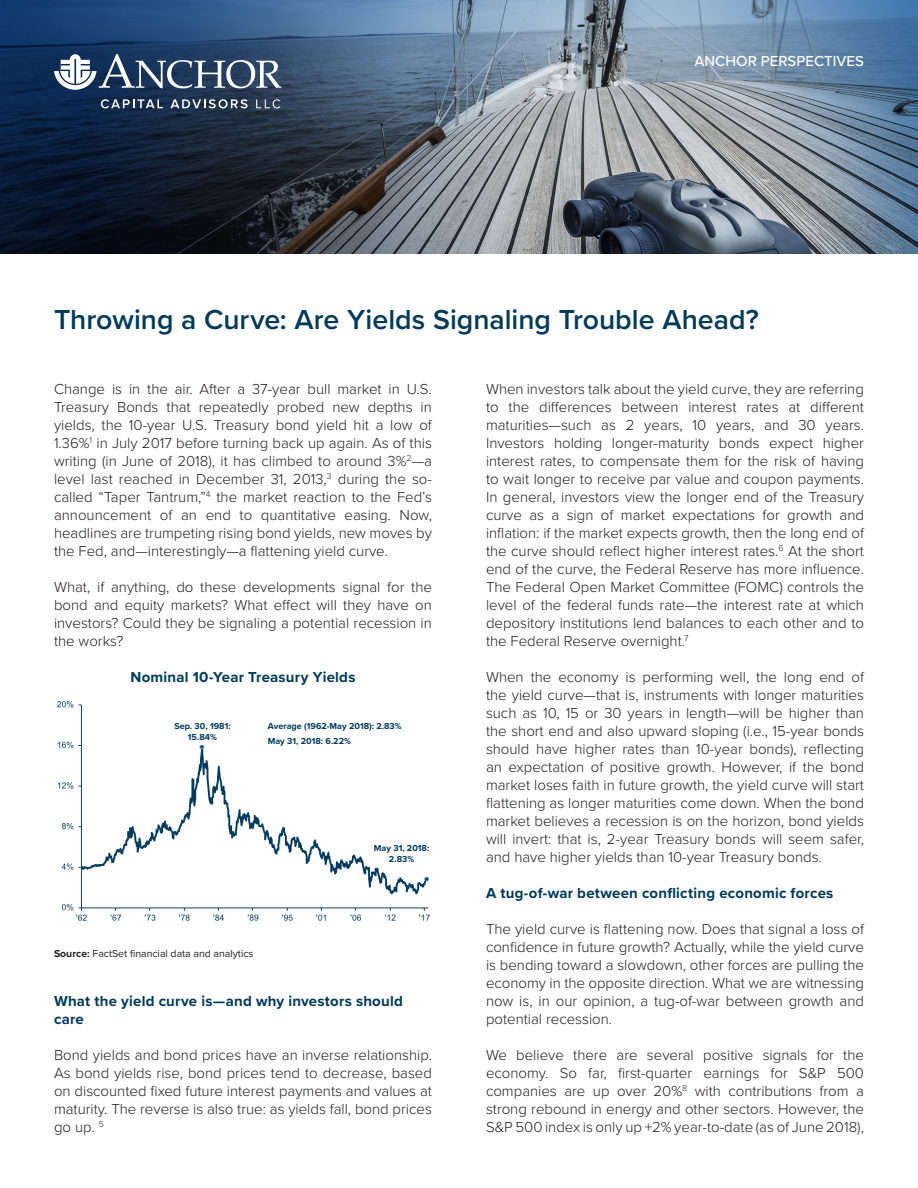
<style>
.page{position:relative;width:918px;height:1188px;background:#fff}
.page>*{position:absolute;margin:0;border:0;box-sizing:border-box;transform-origin:0 0}
.t1{font:600 28.5px "Proxima Nova";color:#003a5d}
.t2{font:300 15px/18px "Proxima Nova";color:#231f20;text-align:justify}
.t3{font:700 15px/18px "Proxima Nova";letter-spacing:.015em;color:#003a5d}
.t4{font:500 15px "Proxima Nova";color:#fff}
.t5{font:10.5px "Proxima Nova";color:#231f20}
.t6{font:700 9px/10.8px "Proxima Nova";color:#003a5d;text-align:center}
.s1{font-weight:700}
</style>
<div class="page">
<img style="left:0;top:0;width:918px;height:254px">
<img style="left:57px;top:701px;width:373px;height:220px">
<div style="left:176px;top:723px;width:54px;height:21px;background:#fff"></div>
<div style="left:375px;top:845px;width:54px;height:22px;background:#fff"></div>
<svg style="left:101px;top:99px;width:62px;height:9px"></svg>
<svg style="left:170px;top:99px;width:78px;height:9px"></svg>
<svg style="left:256px;top:99px;width:24px;height:9px"></svg>
<svg style="left:54px;top:54px;width:227px;height:36px"></svg>
<p class="t4" style="left:695px;top:50px;width:171px">ANCHOR PERSPECTIVES</p>
<p class="t1" style="left:54px;top:299px;width:706px">Throwing a Curve: Are Yields Signaling Trouble Ahead?</p>
<p class="t2" style="left:54px;top:379px;width:380px">Change is in the air. After a 37-year bull market in U.S.<br>Treasury Bonds that repeatedly probed new depths in yields, the 10-year U.S. Treasury bond yield hit a low of 1.36%<sup>1</sup> in July 2017 before turning back up again. As of this writing (in June of 2018), it has climbed to around 3%<sup>2</sup>—a level last reached in December 31, 2013,<sup>3</sup> during the so&shy;called “Taper Tantrum,”<sup>4</sup> the market reaction to the Fed’s announcement of an end to quantitative easing. Now, headlines are trumpeting rising bond yields, new moves by the Fed, and—interestingly—a flattening yield curve.</p>
<p class="t2" style="left:54px;top:577px;width:379px">What, if anything, do these developments signal for the bond and equity markets? What effect will they have on investors? Could they be signaling a potential recession in the works?</p>
<p class="t3" style="left:130px;top:668px;width:227px">Nominal 10-Year Treasury Yields</p>
<p class="t6" style="left:268px;top:718px;width:135px;line-height:15px;text-align:left">Average (1962-May 2018): 2.83%<br>May 31, 2018: 6.22%</p>
<p class="t6" style="left:174px;top:721px;width:58px">Sep. 30, 1981:<br>15.84%</p>
<p class="t6" style="left:374px;top:843px;width:57px">May 31, 2018:<br>2.83%</p>
<p class="t5" style="left:54px;top:945px;width:201px"><span class="s1">Source:</span> FactSet financial data and analytics</p>
<p class="t3" style="left:54px;top:992px;width:350px">What the yield curve is—and why investors should care</p>
<p class="t2" style="left:54px;top:1045px;width:380px">Bond yields and bond prices have an inverse relationship.<br>As bond yields rise, bond prices tend to decrease, based on discounted fixed future interest payments and values at maturity. The reverse is also true: as yields fall, bond prices go up. <sup>5</sup></p>
<p class="t2" style="left:486px;top:379px;width:380px">When investors talk about the yield curve, they are referring to the differences between interest rates at different maturities—such as 2 years, 10 years, and 30 years.<br>Investors holding longer-maturity bonds expect higher interest rates, to compensate them for the risk of having to wait longer to receive par value and coupon payments.<br>In general, investors view the longer end of the Treasury curve as a sign of market expectations for growth and inflation: if the market expects growth, then the long end of the curve should reflect higher interest rates.<sup>6</sup> At the short end of the curve, the Federal Reserve has more influence.<br>The Federal Open Market Committee (FOMC) controls the level of the federal funds rate—the interest rate at which depository institutions lend balances to each other and to the Federal Reserve overnight.<sup>7</sup></p>
<p class="t2" style="left:486px;top:667px;width:380px">When the economy is performing well, the long end of the yield curve—that is, instruments with longer maturities such as 10, 15 or 30 years in length—will be higher than the short end and also upward sloping (i.e., 15-year bonds should have higher rates than 10-year bonds), reflecting an expectation of positive growth. However, if the bond market loses faith in future growth, the yield curve will start flattening as longer maturities come down. When the bond market believes a recession is on the horizon, bond yields will invert: that is, 2-year Treasury bonds will seem safer, and have higher yields than 10-year Treasury bonds.</p>
<p class="t3" style="left:486px;top:884px;width:349px">A tug-of-war between conflicting economic forces</p>
<p class="t2" style="left:486px;top:919px;width:380px">The yield curve is flattening now. Does that signal a loss of confidence in future growth? Actually, while the yield curve is bending toward a slowdown, other forces are pulling the economy in the opposite direction. What we are witnessing now is, in our opinion, a tug-of-war between growth and potential recession.</p>
<p class="t2" style="left:486px;top:1045px;width:380px">We believe there are several positive signals for the economy. So far, first-quarter earnings for S&amp;P 500 companies are up over 20%<sup>8</sup> with contributions from a strong rebound in energy and other sectors. However, the S&amp;P 500 index is only up +2% year-to-date (as of June 2018),</p>
</div>
